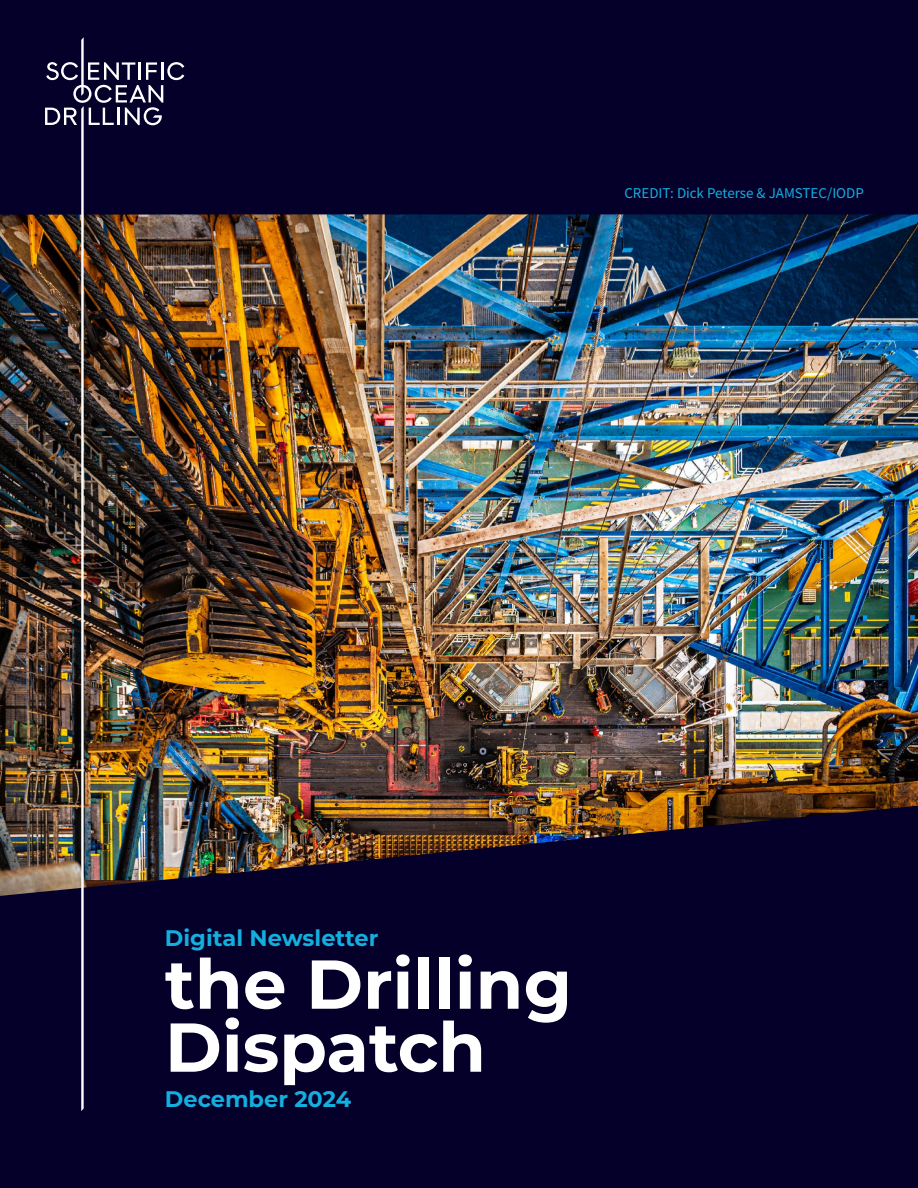
<style>
.page{position:relative;width:918px;height:1188px;background:#04002a}
.page>*{position:absolute;margin:0;border:0;box-sizing:border-box;transform-origin:0 0}
.Large_Title{font:700 69px/63px "Montserrat";color:#fff}
.Subtitle{font:700 22.5px "Montserrat";color:#13afdf}
.White_Body_Text{font:15px "Source Sans Variable";color:#13afdf}
</style>
<div class="page">
<img style="left:0;top:214px;width:918px;height:682px">
<img style="left:45px;top:37px;width:139px;height:1074px">
<p class="White_Body_Text" style="left:624px;top:184px;width:241px">CREDIT: Dick Peterse &amp; JAMSTEC/IODP</p>
<p class="Subtitle" style="left:165px;top:922px;width:215px">Digital Newsletter</p>
<p class="Large_Title" style="left:165px;top:949px;width:409px">the Drilling<br>Dispatch</p>
<p class="Subtitle" style="left:165px;top:1083px;width:188px">December 2024</p>
</div>
